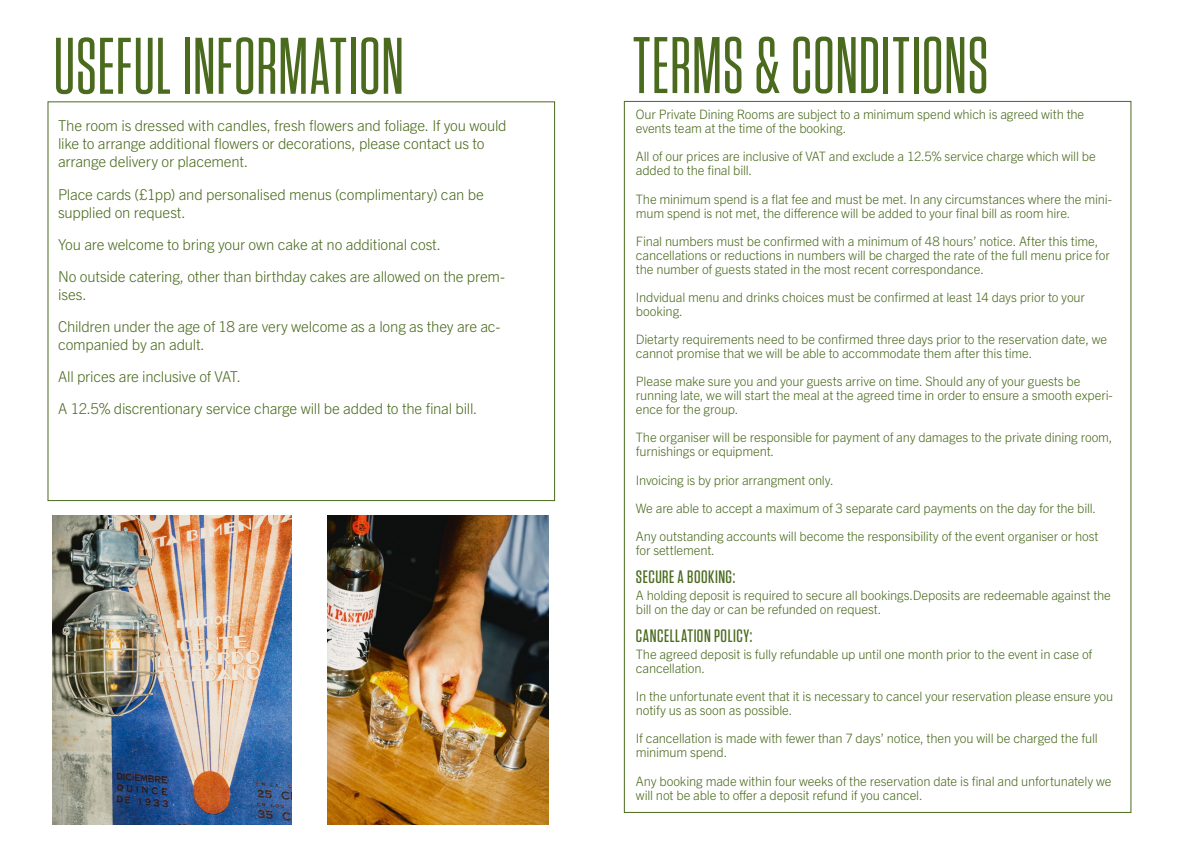
<style>
.page{position:relative;width:1191px;height:842px;background:#fff}
.page>*{position:absolute;margin:0;border:0;box-sizing:border-box;transform-origin:0 0}
.t1{font:500 80px "Tungsten Condensed";letter-spacing:.015em;color:#4a6a1d}
.SUB_HEADER{font:500 18px "Tungsten";letter-spacing:.03em;color:#4a6a1d}
.t2{font:300 15px/18px "Trade Gothic Next LT Pro";letter-spacing:-.015em;color:#4a6a1d}
.t3{font:300 13px/14px "Trade Gothic Next LT Pro";letter-spacing:-.015em;color:#4a6a1d}
</style>
<div class="page">
<div style="left:624px;top:101px;width:507px;height:712px;background:#fff;border:1px solid #4a6a1d"></div>
<div style="left:47px;top:101px;width:508px;height:400px;background:#fff;border:1px solid #4a6a1d"></div>
<img style="left:53px;top:516px;width:239px;height:309px">
<img style="left:327px;top:516px;width:221px;height:309px">
<p class="t1" style="left:54px;top:28px;width:351px">USEFUL INFORMATION</p>
<p class="t2" style="left:58px;top:116px;width:450px">The room is dressed with candles, fresh flowers and foliage. If you would like to arrange additional flowers or decorations, please contact us to arrange delivery or placement.</p>
<p class="t2" style="left:58px;top:184px;width:427px">Place cards (£1pp) and personalised menus (complimentary) can be supplied on request.</p>
<p class="t2" style="left:58px;top:234px;width:384px">You are welcome to bring your own cake at no additional cost.</p>
<p class="t2" style="left:58px;top:266px;width:448px">No outside catering, other than birthday cakes are allowed on the prem&shy;ises.</p>
<p class="t2" style="left:58px;top:317px;width:444px">Children under the age of 18 are very welcome as a long as they are ac&shy;companied by an adult.</p>
<p class="t2" style="left:58px;top:367px;width:184px">All prices are inclusive of VAT.</p>
<p class="t2" style="left:58px;top:399px;width:421px">A 12.5% discrentionary service charge will be added to the final bill.</p>
<p class="t1" style="left:633px;top:27px;width:356px">TERMS &amp; CONDITIONS</p>
<p class="t3" style="left:636px;top:107px;width:450px">Our Private Dining Rooms are subject to a minimum spend which is agreed with the events team at the time of the booking.</p>
<p class="t3" style="left:636px;top:149px;width:461px">All of our prices are inclusive of VAT and exclude a 12.5% service charge which will be added to the final bill.</p>
<p class="t3" style="left:636px;top:191px;width:477px">The minimum spend is a flat fee and must be met. In any circumstances where the mini&shy;mum spend is not met, the difference will be added to your final bill as room hire.</p>
<p class="t3" style="left:636px;top:233px;width:475px">Final numbers must be confirmed with a minimum of 48 hours’ notice. After this time, cancellations or reductions in numbers will be charged the rate of the full menu price for the number of guests stated in the most recent correspondance.</p>
<p class="t3" style="left:636px;top:289px;width:450px">Indvidual menu and drinks choices must be confirmed at least 14 days prior to your booking.</p>
<p class="t3" style="left:636px;top:331px;width:473px">Dietarty requirements need to be confirmed three days prior to the reservation date, we cannot promise that we will be able to accommodate them after this time.</p>
<p class="t3" style="left:636px;top:374px;width:478px">Please make sure you and your guests arrive on time. Should any of your guests be running late, we will start the meal at the agreed time in order to ensure a smooth experi&shy;ence for the group.</p>
<p class="t3" style="left:636px;top:430px;width:478px">The organiser will be responsible for payment of any damages to the private dining room, furnishings or equipment.</p>
<p class="t3" style="left:636px;top:472px;width:199px">Invoicing is by prior arrangment only.</p>
<p class="t3" style="left:636px;top:500px;width:462px">We are able to accept a maximum of 3 separate card payments on the day for the bill.</p>
<p class="t3" style="left:636px;top:528px;width:464px">Any outstanding accounts will become the responsibility of the event organiser or host for settlement.</p>
<p class="SUB_HEADER" style="left:636px;top:567px;width:101px">SECURE A BOOKING:</p>
<p class="t3" style="left:636px;top:587px;width:476px">A holding deposit is required to secure all bookings.Deposits are redeemable against the bill on the day or can be refunded on request.</p>
<p class="SUB_HEADER" style="left:636px;top:626px;width:118px">CANCELLATION POLICY:</p>
<p class="t3" style="left:636px;top:646px;width:458px">The agreed deposit is fully refundable up until one month prior to the event in case of cancellation.</p>
<p class="t3" style="left:636px;top:689px;width:479px">In the unfortunate event that it is necessary to cancel your reservation please ensure you notify us as soon as possible.</p>
<p class="t3" style="left:636px;top:731px;width:463px">If cancellation is made with fewer than 7 days’ notice, then you will be charged the full minimum spend.</p>
<p class="t3" style="left:636px;top:773px;width:477px">Any booking made within four weeks of the reservation date is final and unfortunately we will not be able to offer a deposit refund if you cancel.</p>
</div>
